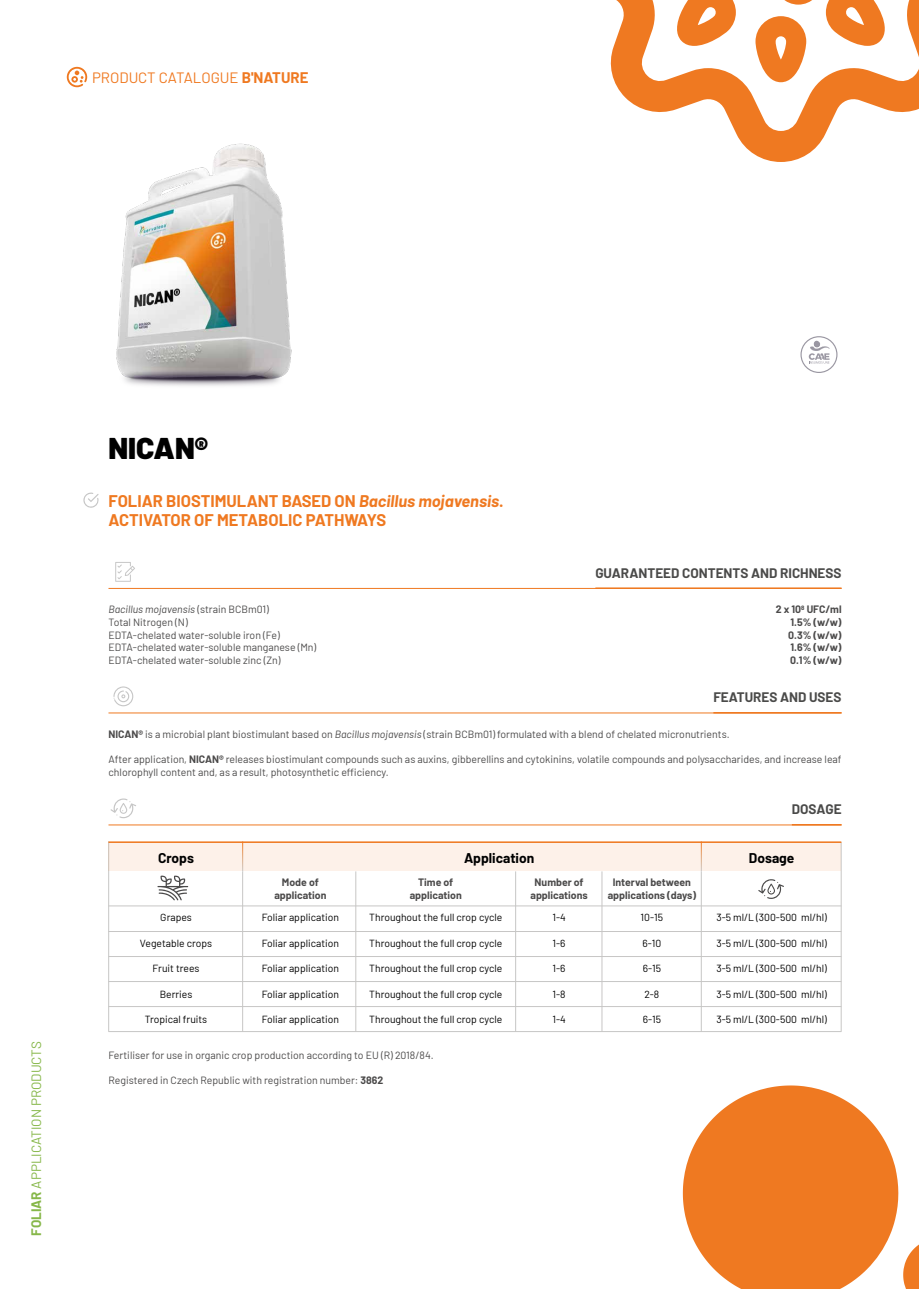
<style>
.page{position:relative;width:919px;height:1289px;background:#fff}
.page>*{position:absolute;margin:0;border:0;box-sizing:border-box;transform-origin:0 0}
.t1{font:900 30px "Barlow";color:#000}
.t2{font:700 16.5px/19.8px "Barlow";color:#ef7921}
.t3{font:15px "Barlow";color:#ef7921}
.t4{font:700 13.8px "Barlow";color:#000}
.t5{font:700 13.5px "Barlow";color:#4a4a49}
.t6{font:13.5px "Barlow";color:#86b749}
.t7{font:10.5px/12.6px "Barlow";color:#4b4a4a}
.t8{font:700 10.5px/12.6px "Barlow";color:#4b4a4a;text-align:center}
.t9{font:italic 10.5px "Barlow";color:#4b4a4a}
.t10{font:10.35px "Barlow";color:#000}
.s1{font-weight:700}
.s2{font-style:italic}
.s3{font-style:normal}
</style>
<div class="page">
<svg style="left:67px;top:67px;width:20px;height:20px"></svg>
<svg style="left:682px;top:1085px;width:236px;height:203px"></svg>
<svg style="left:610px;top:0;width:308px;height:162px"></svg>
<svg style="left:755px;top:0;width:138px;height:82px"></svg>
<svg style="left:674px;top:0;width:61px;height:46px"></svg>
<hr style="left:108px;top:824px;width:733px;height:1px;background:#ef7921">
<svg style="left:110px;top:798px;width:26px;height:20px"></svg>
<hr style="left:108px;top:712px;width:733px;height:1px;background:#ef7921">
<svg style="left:113px;top:686px;width:20px;height:20px"></svg>
<img style="left:116px;top:143px;width:176px;height:243px">
<hr style="left:108px;top:588px;width:733px;height:1px;background:#ef7921">
<hr style="left:595px;top:587px;width:246px;height:2px;background:#ef7921">
<svg style="left:115px;top:562px;width:20px;height:19px"></svg>
<svg style="left:800px;top:336px;width:37px;height:37px"></svg>
<hr style="left:108px;top:841px;width:1px;height:190px;background:#c7c6c5">
<hr style="left:840px;top:842px;width:1px;height:189px;background:#c7c6c5">
<hr style="left:242px;top:871px;width:1px;height:160px;background:#c7c6c5">
<hr style="left:355px;top:871px;width:1px;height:160px;background:#c7c6c5">
<hr style="left:515px;top:871px;width:1px;height:160px;background:#c7c6c5">
<hr style="left:601px;top:871px;width:1px;height:160px;background:#c7c6c5">
<hr style="left:701px;top:871px;width:1px;height:160px;background:#c7c6c5">
<div style="left:108px;top:841px;width:733px;height:30px;background:#fdf1e9"></div>
<hr style="left:108px;top:931px;width:733px;height:1px;background:#c7c6c5">
<hr style="left:108px;top:905px;width:733px;height:1px;background:#c7c6c5">
<hr style="left:108px;top:956px;width:733px;height:1px;background:#c7c6c5">
<hr style="left:108px;top:981px;width:733px;height:1px;background:#c7c6c5">
<hr style="left:108px;top:1006px;width:733px;height:1px;background:#c7c6c5">
<hr style="left:108px;top:1031px;width:733px;height:1px;background:#c7c6c5">
<svg style="left:758px;top:879px;width:26px;height:19px"></svg>
<svg style="left:157px;top:875px;width:31px;height:25px"></svg>
<hr style="left:242px;top:841px;width:1px;height:30px;background:#fff">
<hr style="left:701px;top:841px;width:1px;height:30px;background:#fff">
<hr style="left:108px;top:841px;width:733px;height:2px;background:#ef7921">
<svg style="left:83px;top:492px;width:16px;height:16px"></svg>
<h3 class="t3" style="left:92px;top:67px;width:218px">PRODUCT CATALOGUE <span class="s1">B'NATURE</span></h3>
<p class="t6" style="left:27px;top:1235px;width:196px;rotate:-90deg"><span class="s1">FOLIAR</span> APPLICATION PRODUCTS</p>
<h1 class="t1" style="left:108px;top:425px;width:101px">NICAN®</h1>
<h2 class="t2" style="left:108px;top:489px;width:396px">FOLIAR BIOSTIMULANT BASED ON <span class="s2">Bacillus mojavensis</span>.<br>ACTIVATOR OF METABOLIC PATHWAYS</h2>
<p class="t5" style="left:595px;top:563px;width:248px">GUARANTEED CONTENTS AND RICHNESS</p>
<p class="t9" style="left:108px;top:602px;width:162px">Bacillus mojavensis <span class="s3">(strain BCBm01)</span></p>
<p class="t8" style="left:775px;top:602px;width:67px">2 x 10<sup>8</sup> UFC/ml</p>
<p class="t7" style="left:108px;top:615px;width:81px">Total Nitrogen (N)</p>
<p class="t8" style="left:790px;top:615px;width:53px">1.5% (w/w)</p>
<p class="t7" style="left:108px;top:627px;width:173px">EDTA-chelated water-soluble iron (Fe)</p>
<p class="t8" style="left:788px;top:627px;width:55px">0.3% (w/w)</p>
<p class="t7" style="left:108px;top:640px;width:209px">EDTA-chelated water-soluble manganese (Mn)</p>
<p class="t8" style="left:790px;top:640px;width:53px">1.6% (w/w)</p>
<p class="t7" style="left:108px;top:653px;width:173px">EDTA-chelated water-soluble zinc (Zn)</p>
<p class="t8" style="left:790px;top:653px;width:53px">0.1% (w/w)</p>
<p class="t5" style="left:713px;top:687px;width:130px">FEATURES AND USES</p>
<p class="t7" style="left:108px;top:727px;width:622px"><span class="s1">NICAN®</span> is a microbial plant biostimulant based on <span class="s2">Bacillus mojavensis</span> (strain BCBm01) formulated with a blend of chelated micronutrients.</p>
<p class="t7" style="left:108px;top:752px;width:734px">After application, <span class="s1">NICAN®</span> releases biostimulant compounds such as auxins, gibberellins and cytokinins, volatile compounds and polysaccharides, and increase leaf chlorophyll content and, as a result, photosynthetic efficiency.</p>
<p class="t5" style="left:791px;top:799px;width:51px">DOSAGE</p>
<h3 class="t4" style="left:158px;top:847px;width:37px">Crops</h3>
<h3 class="t4" style="left:464px;top:848px;width:72px">Application</h3>
<h3 class="t4" style="left:748px;top:848px;width:47px">Dosage</h3>
<p class="t10" style="left:160px;top:910px;width:33px">Grapes</p>
<p class="t10" style="left:140px;top:935px;width:74px">Vegetable crops</p>
<p class="t10" style="left:152px;top:961px;width:48px">Fruit trees</p>
<p class="t10" style="left:160px;top:986px;width:34px">Berries</p>
<p class="t10" style="left:145px;top:1012px;width:64px">Tropical fruits</p>
<p class="t8" style="left:274px;top:875px;width:54px">Mode of application</p>
<p class="t10" style="left:262px;top:910px;width:79px">Foliar application</p>
<p class="t10" style="left:262px;top:935px;width:79px">Foliar application</p>
<p class="t10" style="left:262px;top:961px;width:79px">Foliar application</p>
<p class="t10" style="left:262px;top:986px;width:79px">Foliar application</p>
<p class="t10" style="left:262px;top:1012px;width:79px">Foliar application</p>
<p class="t8" style="left:409px;top:875px;width:54px">Time of application</p>
<p class="t10" style="left:369px;top:910px;width:134px">Throughout the full crop cycle</p>
<p class="t10" style="left:369px;top:935px;width:134px">Throughout the full crop cycle</p>
<p class="t10" style="left:369px;top:961px;width:134px">Throughout the full crop cycle</p>
<p class="t10" style="left:369px;top:986px;width:134px">Throughout the full crop cycle</p>
<p class="t10" style="left:369px;top:1012px;width:134px">Throughout the full crop cycle</p>
<p class="t7" style="left:108px;top:1048px;width:327px">Fertiliser for use in organic crop production according to EU (R) 2018/84.</p>
<p class="t7" style="left:108px;top:1073px;width:276px">Registered in Czech Republic with registration number: <span class="s1">3862</span></p>
<p class="t8" style="left:530px;top:875px;width:59px">Number of applications</p>
<p class="t10" style="left:552px;top:910px;width:15px">1-4</p>
<p class="t10" style="left:552px;top:935px;width:15px">1-6</p>
<p class="t10" style="left:552px;top:961px;width:15px">1-6</p>
<p class="t10" style="left:552px;top:986px;width:15px">1-8</p>
<p class="t10" style="left:552px;top:1012px;width:15px">1-4</p>
<p class="t8" style="left:607px;top:875px;width:90px">Interval between applications (days)</p>
<p class="t10" style="left:640px;top:910px;width:24px">10-15</p>
<p class="t10" style="left:642px;top:935px;width:20px">6-10</p>
<p class="t10" style="left:642px;top:961px;width:20px">6-15</p>
<p class="t10" style="left:644px;top:986px;width:17px">2-8</p>
<p class="t10" style="left:642px;top:1012px;width:20px">6-15</p>
<p class="t10" style="left:716px;top:910px;width:112px">3-5 ml/L (300-500 ml/hl)</p>
<p class="t10" style="left:716px;top:935px;width:112px">3-5 ml/L (300-500 ml/hl)</p>
<p class="t10" style="left:716px;top:961px;width:112px">3-5 ml/L (300-500 ml/hl)</p>
<p class="t10" style="left:716px;top:986px;width:112px">3-5 ml/L (300-500 ml/hl)</p>
<p class="t10" style="left:716px;top:1012px;width:112px">3-5 ml/L (300-500 ml/hl)</p>
</div>
